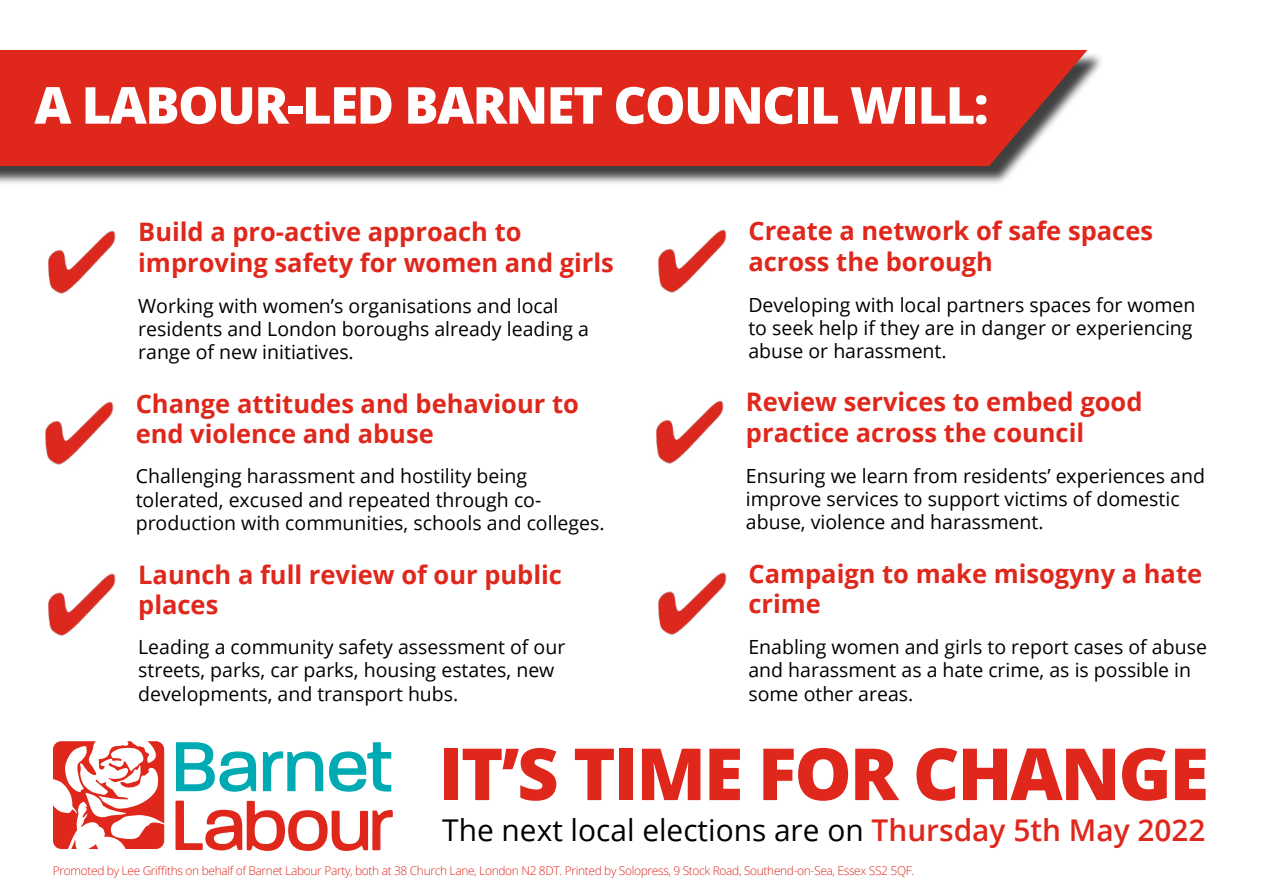
<style>
.page{position:relative;width:1263px;height:893px;background:#fff}
.page>*{position:absolute;margin:0;border:0;box-sizing:border-box;transform-origin:0 0}
.t1{font:800 72px "Open Sans";letter-spacing:-.03em;color:#df271c}
.t2{font:800 51px "Open Sans";letter-spacing:-.03em;color:#fff}
.t3{font:30px "Open Sans";color:#000}
.t4{font:700 25.5px/30.6px "Open Sans";color:#df271c}
.t5{font:19.5px/23.4px "Open Sans";color:#000}
.t6{font:300 12px "Open Sans";letter-spacing:-.03em;color:#df271c}
.s1{font-weight:600;color:#df271c}
</style>
<div class="page">
<div style="left:0;top:52px;width:1105px;height:133px;background:#000;opacity:.75"></div>
<div style="left:0;top:50px;width:1087px;height:116px;background:#df271c"></div>
<img style="left:48px;top:230px;width:68px;height:64px">
<img style="left:658px;top:229px;width:69px;height:64px">
<img style="left:45px;top:401px;width:69px;height:64px">
<img style="left:656px;top:400px;width:68px;height:64px">
<img style="left:48px;top:573px;width:68px;height:63px">
<img style="left:658px;top:572px;width:69px;height:63px">
<svg style="left:53px;top:741px;width:111px;height:108px"></svg>
<svg style="left:176px;top:801px;width:217px;height:50px"></svg>
<svg style="left:176px;top:742px;width:80px;height:50px"></svg>
<svg style="left:263px;top:751px;width:60px;height:40px"></svg>
<svg style="left:329px;top:742px;width:62px;height:50px"></svg>
<h2 class="t2" style="left:34px;top:66px;width:956px">A LABOUR-LED BARNET COUNCIL WILL:</h2>
<h3 class="t4" style="left:138px;top:216px;width:477px">Build a pro-active approach to improving safety for women and girls</h3>
<p class="t5" style="left:138px;top:293px;width:452px">Working with women’s organisations and local residents and London boroughs already leading a range of new initiatives.</p>
<h3 class="t4" style="left:136px;top:387px;width:445px">Change attitudes and behaviour to end violence and abuse</h3>
<p class="t5" style="left:136px;top:464px;width:470px">Challenging harassment and hostility being tolerated, excused and repeated through co&shy;production with communities, schools and colleges.</p>
<h3 class="t4" style="left:138px;top:558px;width:425px">Launch a full review of our public places</h3>
<p class="t5" style="left:138px;top:635px;width:429px">Leading a community safety assessment of our streets, parks, car parks, housing estates, new developments, and transport hubs.</p>
<h3 class="t4" style="left:748px;top:215px;width:406px">Create a network of safe spaces across the borough</h3>
<p class="t5" style="left:748px;top:292px;width:449px">Developing with local partners spaces for women to seek help if they are in danger or experiencing abuse or harassment.</p>
<h3 class="t4" style="left:746px;top:386px;width:398px">Review services to embed good practice across the council</h3>
<p class="t5" style="left:746px;top:463px;width:460px">Ensuring we learn from residents’ experiences and improve services to support victims of domestic abuse, violence and harassment.</p>
<h3 class="t4" style="left:748px;top:557px;width:455px">Campaign to make misogyny a hate crime</h3>
<p class="t5" style="left:748px;top:635px;width:460px">Enabling women and girls to report cases of abuse and harassment as a hate crime, as is possible in some other areas.</p>
<h1 class="t1" style="left:438px;top:719px;width:772px">IT’S TIME FOR CHANGE</h1>
<h3 class="t3" style="left:442px;top:809px;width:765px">The next local elections are on <span class="s1">Thursday 5th May 2022</span></h3>
<p class="t6" style="left:53px;top:862px;width:863px">Promoted by Lee Griffiths on behalf of Barnet Labour Party, both at 38 Church Lane, London N2 8DT. Printed by Solopress, 9 Stock Road, Southend-on-Sea, Essex SS2 5QF.</p>
</div>
